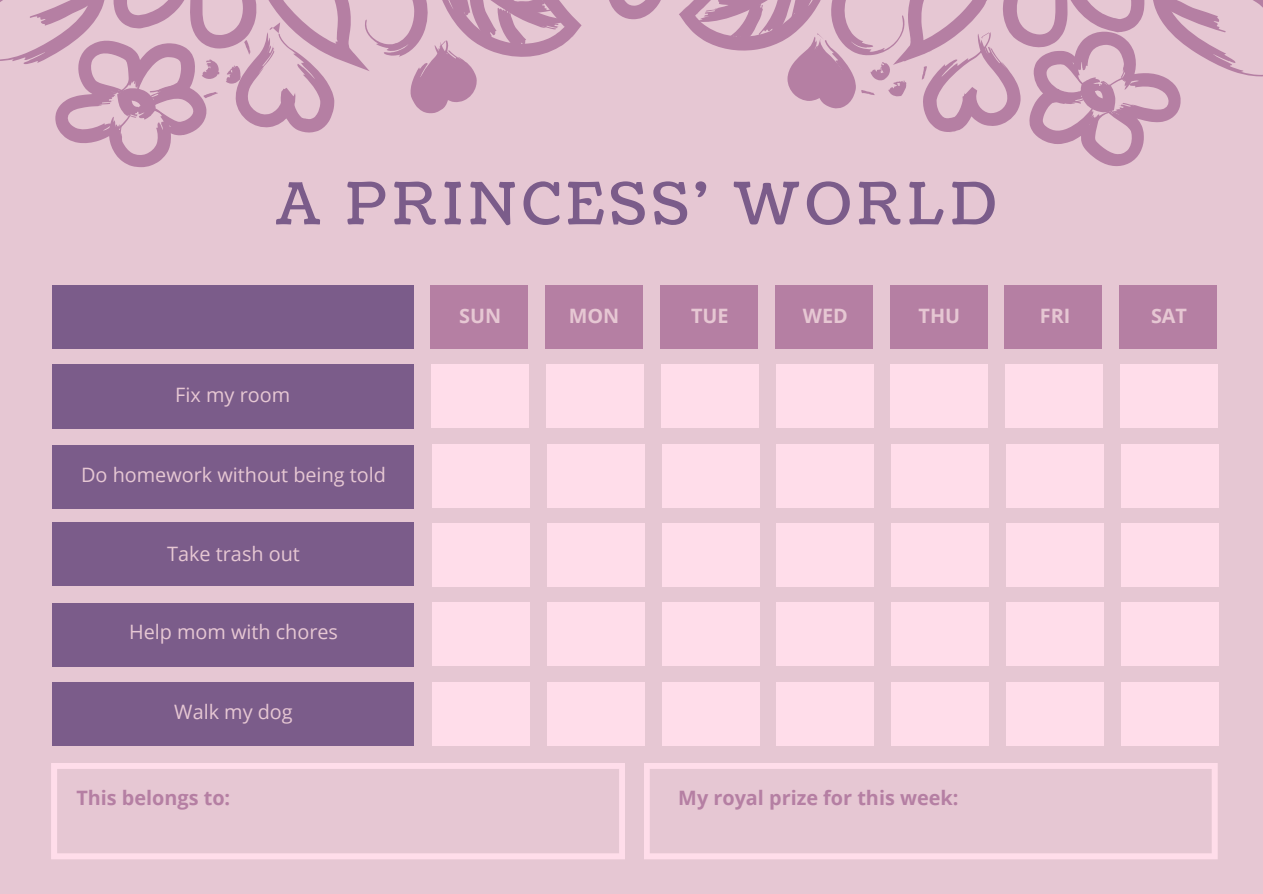
<style>
.page{position:relative;width:1263px;height:894px;background:#fff}
.page>*{position:absolute;margin:0;border:0;box-sizing:border-box;transform-origin:0 0}
.t1{font:57.9px "Coustard";letter-spacing:.1em;color:#7b5c8a}
.t2{font:19.8px "Open Sans";color:#e6c7d3}
.t3{font:700 19.8px "Open Sans";color:#b57fa3}
.t4{font:700 19.8px "Open Sans";color:#e6c7d3}
</style>
<div class="page">
<div style="left:0;top:0;width:1263px;height:893px;background:#e6c7d3"></div>
<svg style="left:609px;top:0;width:52px;height:19px"></svg>
<svg style="left:0;top:0;width:582px;height:167px"></svg>
<svg style="left:679px;top:0;width:584px;height:166px"></svg>
<svg style="left:51px;top:763px;width:574px;height:96px"></svg>
<svg style="left:644px;top:763px;width:574px;height:96px"></svg>
<div style="left:52px;top:682px;width:361px;height:63px;background:#7b5c8a"></div>
<div style="left:52px;top:285px;width:361px;height:63px;background:#7b5c8a"></div>
<div style="left:430px;top:285px;width:98px;height:63px;background:#b57fa3"></div>
<div style="left:545px;top:285px;width:98px;height:63px;background:#b57fa3"></div>
<div style="left:660px;top:285px;width:98px;height:63px;background:#b57fa3"></div>
<div style="left:890px;top:285px;width:97px;height:63px;background:#b57fa3"></div>
<div style="left:1004px;top:285px;width:98px;height:63px;background:#b57fa3"></div>
<div style="left:1119px;top:285px;width:98px;height:63px;background:#b57fa3"></div>
<div style="left:775px;top:285px;width:98px;height:63px;background:#b57fa3"></div>
<div style="left:52px;top:365px;width:361px;height:63px;background:#7b5c8a"></div>
<div style="left:52px;top:445px;width:361px;height:63px;background:#7b5c8a"></div>
<div style="left:52px;top:523px;width:361px;height:62px;background:#7b5c8a"></div>
<div style="left:52px;top:603px;width:361px;height:63px;background:#7b5c8a"></div>
<div style="left:431px;top:365px;width:98px;height:63px;background:#ffddea"></div>
<div style="left:546px;top:365px;width:98px;height:63px;background:#ffddea"></div>
<div style="left:661px;top:365px;width:98px;height:63px;background:#ffddea"></div>
<div style="left:890px;top:365px;width:98px;height:63px;background:#ffddea"></div>
<div style="left:1005px;top:365px;width:98px;height:63px;background:#ffddea"></div>
<div style="left:1120px;top:365px;width:98px;height:63px;background:#ffddea"></div>
<div style="left:432px;top:444px;width:98px;height:63px;background:#ffddea"></div>
<div style="left:547px;top:444px;width:98px;height:63px;background:#ffddea"></div>
<div style="left:662px;top:444px;width:97px;height:63px;background:#ffddea"></div>
<div style="left:891px;top:444px;width:98px;height:63px;background:#ffddea"></div>
<div style="left:1006px;top:444px;width:98px;height:63px;background:#ffddea"></div>
<div style="left:1121px;top:444px;width:98px;height:63px;background:#ffddea"></div>
<div style="left:432px;top:523px;width:98px;height:63px;background:#ffddea"></div>
<div style="left:547px;top:523px;width:98px;height:63px;background:#ffddea"></div>
<div style="left:662px;top:523px;width:97px;height:63px;background:#ffddea"></div>
<div style="left:776px;top:523px;width:98px;height:63px;background:#ffddea"></div>
<div style="left:891px;top:523px;width:98px;height:63px;background:#ffddea"></div>
<div style="left:1121px;top:523px;width:98px;height:63px;background:#ffddea"></div>
<div style="left:432px;top:602px;width:98px;height:63px;background:#ffddea"></div>
<div style="left:547px;top:602px;width:98px;height:63px;background:#ffddea"></div>
<div style="left:662px;top:602px;width:97px;height:63px;background:#ffddea"></div>
<div style="left:776px;top:602px;width:98px;height:63px;background:#ffddea"></div>
<div style="left:891px;top:602px;width:98px;height:63px;background:#ffddea"></div>
<div style="left:1006px;top:602px;width:98px;height:63px;background:#ffddea"></div>
<div style="left:1121px;top:602px;width:98px;height:63px;background:#ffddea"></div>
<div style="left:432px;top:682px;width:98px;height:63px;background:#ffddea"></div>
<div style="left:547px;top:682px;width:98px;height:63px;background:#ffddea"></div>
<div style="left:662px;top:682px;width:97px;height:63px;background:#ffddea"></div>
<div style="left:891px;top:682px;width:98px;height:63px;background:#ffddea"></div>
<div style="left:1006px;top:682px;width:98px;height:63px;background:#ffddea"></div>
<div style="left:1121px;top:682px;width:98px;height:63px;background:#ffddea"></div>
<div style="left:776px;top:682px;width:98px;height:63px;background:#ffddea"></div>
<div style="left:776px;top:444px;width:98px;height:63px;background:#ffddea"></div>
<div style="left:776px;top:365px;width:97px;height:63px;background:#ffddea"></div>
<div style="left:1006px;top:523px;width:98px;height:63px;background:#ffddea"></div>
<h1 class="t1" style="left:276px;top:165px;width:721px">A PRINCESS' WORLD</h1>
<p class="t2" style="left:175px;top:381px;width:116px">Fix my room</p>
<p class="t2" style="left:81px;top:460px;width:306px">Do homework without being told</p>
<p class="t2" style="left:167px;top:539px;width:134px">Take trash out</p>
<p class="t2" style="left:129px;top:618px;width:211px">Help mom with chores</p>
<p class="t2" style="left:174px;top:697px;width:120px">Walk my dog</p>
<p class="t4" style="left:459px;top:301px;width:44px">SUN</p>
<p class="t4" style="left:569px;top:301px;width:52px">MON</p>
<p class="t4" style="left:691px;top:301px;width:39px">TUE</p>
<p class="t4" style="left:803px;top:301px;width:46px">WED</p>
<p class="t4" style="left:919px;top:301px;width:43px">THU</p>
<p class="t4" style="left:1040px;top:301px;width:32px">FRI</p>
<p class="t4" style="left:1151px;top:301px;width:38px">SAT</p>
<p class="t3" style="left:76px;top:783px;width:155px">This belongs to:</p>
<p class="t3" style="left:678px;top:783px;width:282px">My royal prize for this week:</p>
</div>
